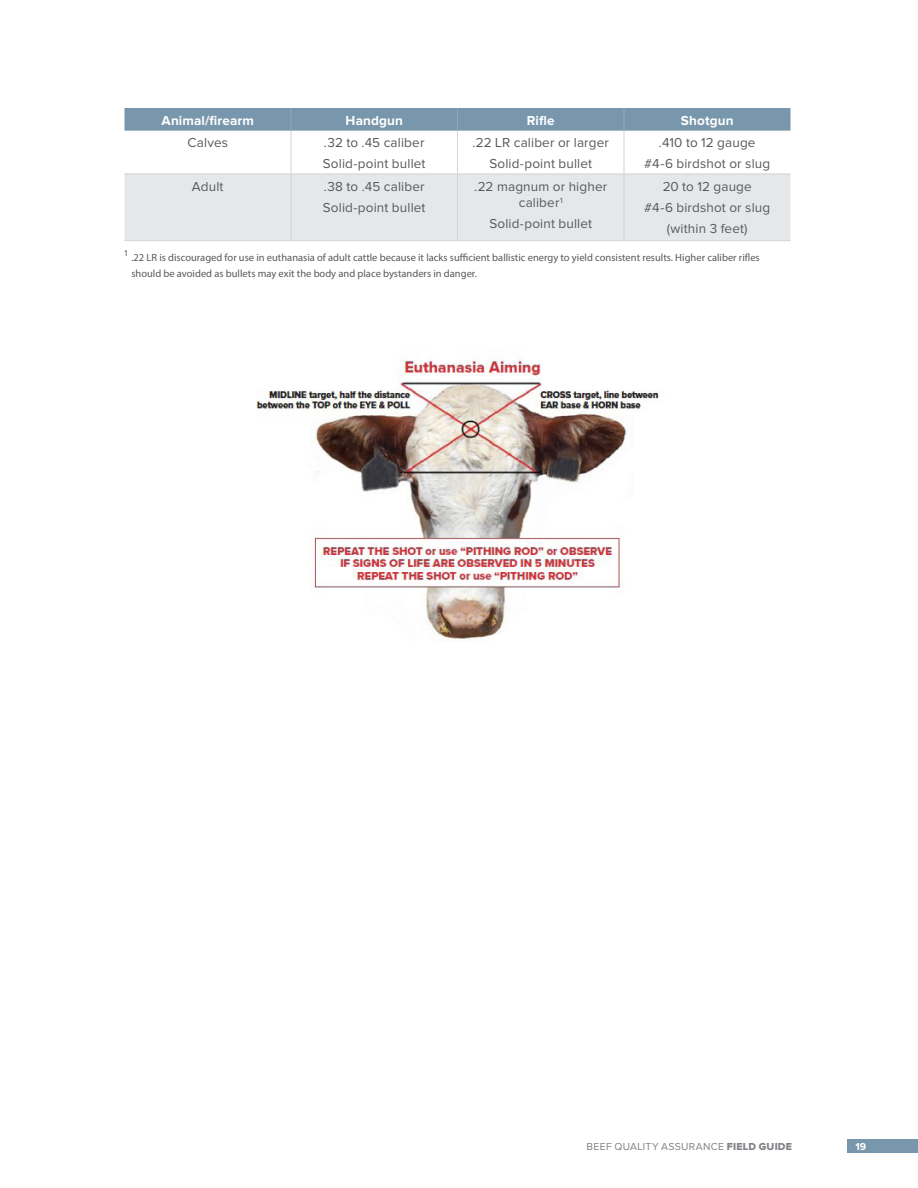
<style>
.page{position:relative;width:918px;height:1188px;background:#fff}
.page>*{position:absolute;margin:0;border:0;box-sizing:border-box;transform-origin:0 0}
.t1{font:13.5px/21px "Proxima Nova";letter-spacing:.01em;color:#58595b;text-align:center}
.t2{font:700 13.5px "Proxima Nova";letter-spacing:.01em;color:#fff}
.t3{font:10.5px/16.5px "Myriad Pro";color:#58595b}
.t4{font:10.5px "Proxima Nova";letter-spacing:.025em;color:#808285}
.t5{font:700 10.5px "Proxima Nova";color:#fff}
.t6{font:8.7px "Proxima Nova";color:#58595b}
.s1{font-family:"Proxima Nova Extrabld"}
</style>
<div class="page">
<div style="left:848px;top:1139px;width:70px;height:14px;background:#7897ac"></div>
<div style="left:124px;top:175px;width:666px;height:65px;background:#e6e7e8"></div>
<hr style="left:291px;top:131px;width:1px;height:43px;background:#d1d3d4">
<hr style="left:457px;top:131px;width:1px;height:43px;background:#d1d3d4">
<hr style="left:624px;top:131px;width:1px;height:43px;background:#d1d3d4">
<hr style="left:124px;top:174px;width:167px;height:1px;background:#d1d3d4">
<hr style="left:291px;top:174px;width:167px;height:1px;background:#d1d3d4">
<hr style="left:291px;top:174px;width:1px;height:66px;background:#d1d3d4">
<hr style="left:458px;top:174px;width:166px;height:1px;background:#d1d3d4">
<hr style="left:457px;top:174px;width:1px;height:66px;background:#d1d3d4">
<hr style="left:624px;top:174px;width:166px;height:1px;background:#d1d3d4">
<hr style="left:624px;top:174px;width:1px;height:66px;background:#d1d3d4">
<hr style="left:124px;top:240px;width:167px;height:1px;background:#d1d3d4">
<hr style="left:291px;top:240px;width:167px;height:1px;background:#d1d3d4">
<hr style="left:458px;top:240px;width:166px;height:1px;background:#d1d3d4">
<hr style="left:624px;top:240px;width:166px;height:1px;background:#d1d3d4">
<div style="left:124px;top:108px;width:666px;height:23px;background:#7897ac"></div>
<img style="left:256px;top:356px;width:409px;height:283px">
<p class="t2" style="left:162px;top:112px;width:94px">Animal/firearm</p>
<p class="t2" style="left:346px;top:112px;width:59px">Handgun</p>
<p class="t2" style="left:527px;top:112px;width:29px">Rifle</p>
<p class="t2" style="left:681px;top:112px;width:54px">Shotgun</p>
<p class="t1" style="left:187px;top:132px;width:42px">Calves</p>
<p class="t1" style="left:323px;top:132px;width:104px;text-align:left">.32 to .45 caliber<br>Solid-point bullet</p>
<p class="t1" style="left:472px;top:132px;width:138px">.22 LR caliber or larger<br>Solid-point bullet</p>
<p class="t1" style="left:644px;top:132px;width:128px">.410 to 12 gauge #4-6 birdshot or slug</p>
<p class="t1" style="left:192px;top:176px;width:33px">Adult</p>
<p class="t1" style="left:323px;top:176px;width:104px;text-align:left">.38 to .45 caliber<br>Solid-point bullet</p>
<p class="t1" style="left:474px;top:178px;width:135px;line-height:16.5px">.22 magnum or higher caliber<sup>1</sup></p>
<p class="t1" style="left:489px;top:213px;width:104px">Solid-point bullet</p>
<p class="t1" style="left:644px;top:176px;width:128px">20 to 12 gauge<br>#4-6 birdshot or slug (within 3 feet)</p>
<p class="t6" style="left:124px;top:248px;width:4px">1</p>
<p class="t3" style="left:131px;top:249px;width:630px">.22 LR is discouraged for use in euthanasia of adult cattle because it lacks sufficient ballistic energy to yield consistent results. Higher caliber rifles should be avoided as bullets may exit the body and place bystanders in danger.</p>
<p class="t4" style="left:587px;top:1141px;width:207px">BEEF QUALITY ASSURANCE <span class="s1">FIELD GUIDE</span></p>
<p class="t5" style="left:855px;top:1140px;width:12px">19</p>
</div>
